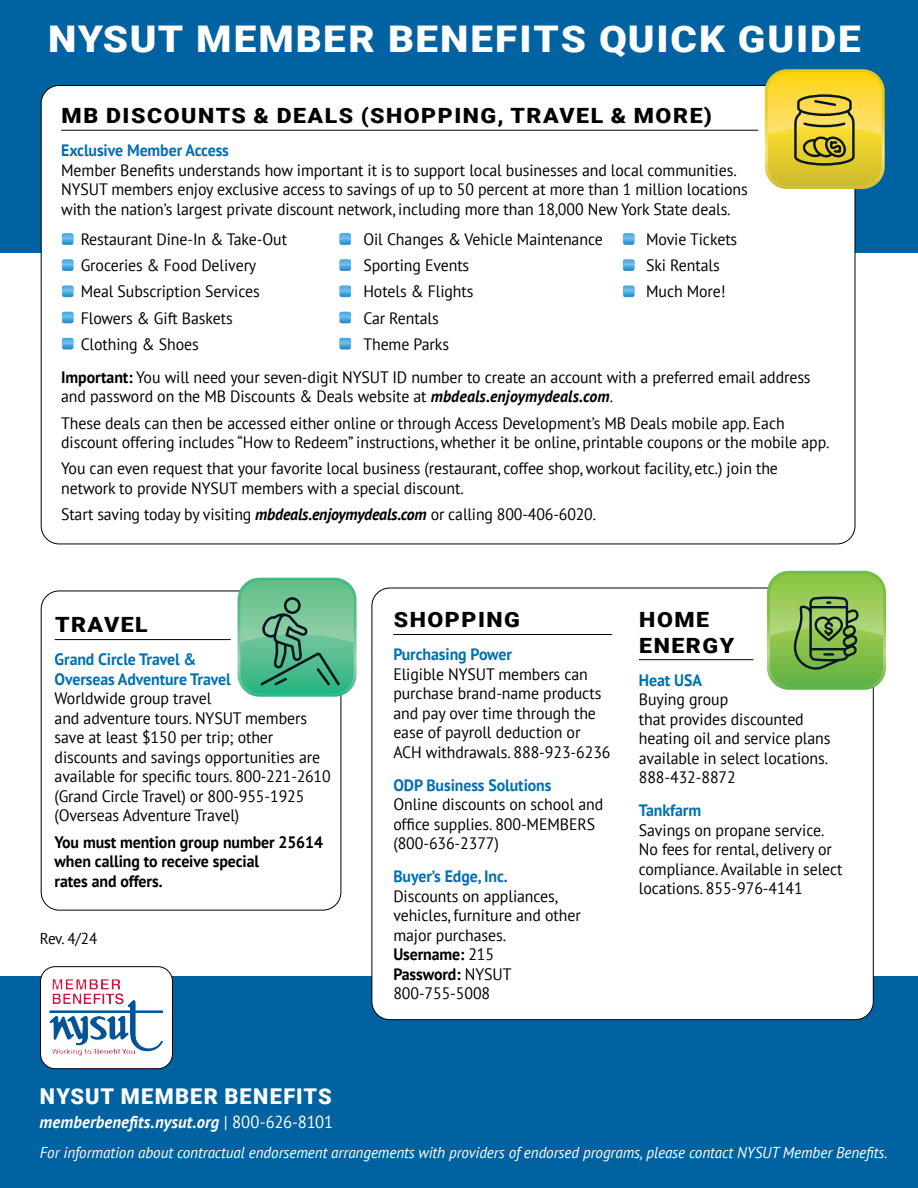
<style>
.page{position:relative;width:918px;height:1188px;background:#fff}
.page>*{position:absolute;margin:0;border:0;box-sizing:border-box;transform-origin:0 0}
.Subhead_Bold_Caps_Ruled{font:900 36.75px "Roboto";letter-spacing:.045em;color:#fff;scale:1.1 1}
.t1{font:900 21.75px "Roboto";letter-spacing:.05em;color:#fff}
.Subhead_Bold_Caps_Ruled-2{font:900 21px/25.2px "Roboto";letter-spacing:.065em;color:#000;scale:1.1 1}
.t2{font:italic 700 17.25px "PT Sans";letter-spacing:.01em;color:#fff;scale:.96 1}
.Text_11_point{font:16.5px/19.5px "PT Sans";letter-spacing:-.005em;color:#000;scale:.96 1}
.Blue_DemiHead{font:700 16.5px/19.5px "PT Sans";letter-spacing:-.005em;color:#0070b1;scale:.96 1}
.Text_11_point-2{font:700 16.5px/19.5px "PT Sans";letter-spacing:-.005em;color:#000;scale:.96 1}
.Text_11_point-3{font:italic 15.75px "PT Sans";letter-spacing:-.005em;color:#fff;scale:.96 1}
.Text_11_point-4{font:15.75px "PT Sans";color:#000;scale:.96 1}
.s1{font-weight:700}
.s2{font-weight:700;font-style:italic}
.s3{font-weight:400;font-style:normal}
</style>
<div class="page">
<div style="left:0;top:0;width:918px;height:253px;background:#0062a0"></div>
<div style="left:0;top:976px;width:918px;height:212px;background:#0062a0"></div>
<div style="left:41px;top:85px;width:814px;height:459px;background:#fff;border-radius:18px"></div>
<div style="left:372px;top:588px;width:501px;height:432px;background:#fff;border-radius:18px"></div>
<hr style="left:55px;top:639px;width:176px;height:1px;background:#000">
<hr style="left:61px;top:130px;width:697px;height:1px;background:#000">
<svg style="left:339px;top:233px;width:12px;height:12px"></svg>
<svg style="left:62px;top:233px;width:12px;height:12px"></svg>
<svg style="left:623px;top:233px;width:12px;height:12px"></svg>
<svg style="left:339px;top:259px;width:12px;height:12px"></svg>
<svg style="left:62px;top:259px;width:12px;height:12px"></svg>
<svg style="left:623px;top:259px;width:12px;height:12px"></svg>
<svg style="left:339px;top:286px;width:12px;height:11px"></svg>
<svg style="left:62px;top:286px;width:12px;height:11px"></svg>
<svg style="left:623px;top:286px;width:12px;height:11px"></svg>
<svg style="left:339px;top:312px;width:12px;height:11px"></svg>
<svg style="left:62px;top:312px;width:12px;height:11px"></svg>
<svg style="left:339px;top:338px;width:12px;height:11px"></svg>
<svg style="left:62px;top:338px;width:12px;height:11px"></svg>
<svg style="left:765px;top:69px;width:120px;height:120px;background:#d5bf39"></svg>
<hr style="left:393px;top:634px;width:219px;height:1px;background:#000">
<hr style="left:639px;top:659px;width:115px;height:1px;background:#000">
<svg style="left:41px;top:967px;width:131px;height:102px;fill:#fff"></svg>
<img style="left:90px;top:979px;width:31px;height:11px">
<div style="left:40px;top:966px;width:133px;height:103px;border:1px solid #000;border-radius:15px"></div>
<svg style="left:238px;top:578px;width:119px;height:119px;background:#5fb68c"></svg>
<svg style="left:767px;top:571px;width:119px;height:119px;background:#81b553"></svg>
<p class="Subhead_Bold_Caps_Ruled" style="left:48px;top:13px;width:740px">NYSUT MEMBER BENEFITS QUICK GUIDE</p>
<p class="Subhead_Bold_Caps_Ruled-2" style="left:62px;top:102px;width:593px">MB DISCOUNTS &amp; DEALS (SHOPPING, TRAVEL &amp; MORE)</p>
<p class="Blue_DemiHead" style="left:61px;top:140px;width:176px">Exclusive Member Access</p>
<p class="Text_11_point" style="left:61px;top:160px;width:717px">Member Benefits understands how important it is to support local businesses and local communities.<br>NYSUT members enjoy exclusive access to savings of up to 50 percent at more than 1 million locations with the nation’s largest private discount network, including more than 18,000 New York State deals.</p>
<p class="Text_11_point" style="left:81px;top:229px;width:217px">Restaurant Dine-In &amp; Take-Out</p>
<p class="Text_11_point" style="left:81px;top:255px;width:184px">Groceries &amp; Food Delivery</p>
<p class="Text_11_point" style="left:81px;top:282px;width:188px">Meal Subscription Services</p>
<p class="Text_11_point" style="left:81px;top:308px;width:160px">Flowers &amp; Gift Baskets</p>
<p class="Text_11_point" style="left:81px;top:334px;width:124px">Clothing &amp; Shoes</p>
<p class="Text_11_point" style="left:363px;top:229px;width:251px">Oil Changes &amp; Vehicle Maintenance</p>
<p class="Text_11_point" style="left:363px;top:255px;width:112px">Sporting Events</p>
<p class="Text_11_point" style="left:363px;top:282px;width:116px">Hotels &amp; Flights</p>
<p class="Text_11_point" style="left:363px;top:308px;width:80px">Car Rentals</p>
<p class="Text_11_point" style="left:363px;top:334px;width:91px">Theme Parks</p>
<p class="Text_11_point" style="left:646px;top:229px;width:97px">Movie Tickets</p>
<p class="Text_11_point" style="left:646px;top:255px;width:78px">Ski Rentals</p>
<p class="Text_11_point" style="left:646px;top:282px;width:84px">Much More!</p>
<p class="Text_11_point" style="left:61px;top:367px;width:782px"><span class="s1">Important:</span> You will need your seven-digit NYSUT ID number to create an account with a preferred email address and password on the MB Discounts &amp; Deals website at <span class="s2">mbdeals.enjoymydeals.com</span>.</p>
<p class="Text_11_point" style="left:61px;top:413px;width:802px">These deals can then be accessed either online or through Access Development’s MB Deals mobile app. Each discount offering includes “How to Redeem” instructions, whether it be online, printable coupons or the mobile app.</p>
<p class="Text_11_point" style="left:61px;top:458px;width:748px">You can even request that your favorite local business (restaurant, coffee shop, workout facility, etc.) join the network to provide NYSUT members with a special discount.</p>
<p class="Text_11_point" style="left:61px;top:504px;width:559px">Start saving today by visiting <span class="s2">mbdeals.enjoymydeals.com</span> or calling 800-406-6020.</p>
<p class="Subhead_Bold_Caps_Ruled-2" style="left:55px;top:612px;width:86px">TRAVEL</p>
<p class="Blue_DemiHead" style="left:55px;top:650px;width:185px">Grand Circle Travel &amp;<br>Overseas Adventure Travel</p>
<p class="Text_11_point" style="left:55px;top:689px;width:289px">Worldwide group travel<br>and adventure tours. NYSUT members save at least $150 per trip; other discounts and savings opportunities are available for specific tours. 800-221-2610 (Grand Circle Travel) or 800-955-1925 (Overseas Adventure Travel)</p>
<p class="Text_11_point-2" style="left:55px;top:832px;width:281px">You must mention group number 25614 when calling to receive special<br>rates and offers.</p>
<p class="Text_11_point-4" style="left:40px;top:928px;width:61px">Rev. 4/24</p>
<p class="t1" style="left:40px;top:1081px;width:293px">NYSUT MEMBER BENEFITS</p>
<p class="t2" style="left:40px;top:1110px;width:307px">memberbenefits.nysut.org <span class="s3">| 800-626-8101</span></p>
<p class="Subhead_Bold_Caps_Ruled-2" style="left:394px;top:607px;width:116px">SHOPPING</p>
<p class="Blue_DemiHead" style="left:393px;top:644px;width:125px">Purchasing Power</p>
<p class="Text_11_point" style="left:393px;top:664px;width:228px">Eligible NYSUT members can purchase brand-name products and pay over time through the ease of payroll deduction or<br>ACH withdrawals. 888-923-6236</p>
<p class="Blue_DemiHead" style="left:393px;top:775px;width:166px">ODP Business Solutions</p>
<p class="Text_11_point" style="left:393px;top:794px;width:220px">Online discounts on school and office supplies. 800-MEMBERS (800-636-2377)</p>
<p class="Blue_DemiHead" style="left:393px;top:866px;width:121px">Buyer’s Edge, Inc.</p>
<p class="Text_11_point" style="left:393px;top:886px;width:197px">Discounts on appliances, vehicles, furniture and other major purchases.<br><span class="s1">Username:</span> 215<br><span class="s1">Password:</span> NYSUT<br>800-755-5008</p>
<p class="Subhead_Bold_Caps_Ruled-2" style="left:639px;top:607px;width:88px">HOME<br>ENERGY</p>
<p class="Blue_DemiHead" style="left:639px;top:670px;width:67px">Heat USA</p>
<p class="Text_11_point" style="left:639px;top:689px;width:201px">Buying group<br>that provides discounted heating oil and service plans available in select locations.<br>888-432-8872</p>
<p class="Blue_DemiHead" style="left:639px;top:800px;width:66px">Tankfarm</p>
<p class="Text_11_point" style="left:639px;top:820px;width:214px">Savings on propane service.<br>No fees for rental, delivery or compliance. Available in select locations. 855-976-4141</p>
<p class="Text_11_point-3" style="left:40px;top:1143px;width:885px">For information about contractual endorsement arrangements with providers of endorsed programs, please contact NYSUT Member Benefits.</p>
</div>
